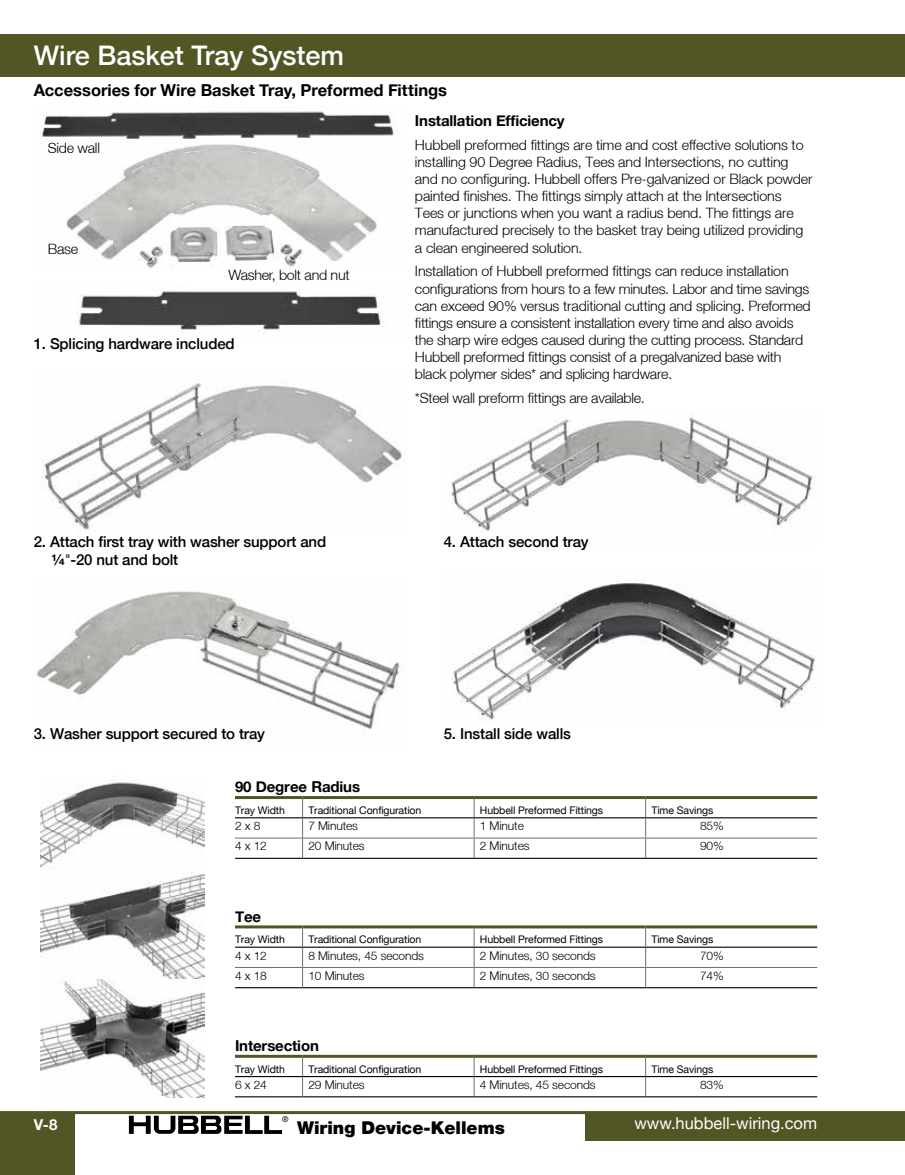
<style>
.page{position:relative;width:905px;height:1175px;background:#fff}
.page>*{position:absolute;margin:0;border:0;box-sizing:border-box;transform-origin:0 0}
.t1{font:500 27px "Helvetica Neue";color:#fff}
.t2{font:900 17.7px "Helvetica Neue";color:#000}
.t3{font:700 16.5px "Helvetica Neue";color:#000}
.t4{font:16.5px "Helvetica Neue";color:#fff}
.t5{font:500 15px/18px "Helvetica Neue";letter-spacing:-.01em;color:#000}
.t6{font:700 15px "Helvetica Neue";letter-spacing:-.01em;color:#000}
.t7{font:700 15px "Helvetica Neue";color:#fff}
.t8{font:300 14.25px/17.1px "Helvetica Neue";letter-spacing:-.01em;color:#000}
.t9{font:300 12px "Helvetica Neue";letter-spacing:-.01em;color:#000}
.t10{font:10.5px "Helvetica Neue";letter-spacing:-.01em;color:#000}
.t11{font:7.95px "Helvetica Neue";color:#000}
.s1{font-weight:700}
.s2{font-weight:300}
</style>
<div class="page">
<div style="left:0;top:1112px;width:75px;height:62px;background:#515624"></div>
<div style="left:585px;top:1112px;width:319px;height:29px;background:#515624"></div>
<hr style="left:0;top:1111px;width:904px;height:3px;background:#515624">
<div style="left:0;top:34px;width:904px;height:42px;background:#515624"></div>
<svg style="left:129px;top:1115px;width:153px;height:18px"></svg>
<img style="left:42px;top:111px;width:354px;height:157px">
<img style="left:77px;top:291px;width:307px;height:39px">
<img style="left:451px;top:412px;width:362px;height:119px">
<img style="left:43px;top:383px;width:363px;height:147px">
<img style="left:453px;top:583px;width:363px;height:137px">
<img style="left:37px;top:591px;width:363px;height:139px">
<hr style="left:235px;top:796px;width:67px;height:3px;background:#515624">
<hr style="left:302px;top:796px;width:172px;height:3px;background:#515624">
<hr style="left:474px;top:796px;width:171px;height:3px;background:#515624">
<hr style="left:645px;top:796px;width:172px;height:3px;background:#515624">
<hr style="left:235px;top:837px;width:67px;height:1px;background:#6d6e71">
<hr style="left:302px;top:837px;width:172px;height:1px;background:#6d6e71">
<svg style="left:302px;top:799px;width:1px;height:58px"></svg>
<hr style="left:474px;top:837px;width:171px;height:1px;background:#6d6e71">
<svg style="left:473px;top:799px;width:1px;height:58px"></svg>
<hr style="left:645px;top:837px;width:172px;height:1px;background:#6d6e71">
<svg style="left:645px;top:799px;width:1px;height:58px"></svg>
<hr style="left:235px;top:817px;width:67px;height:1px;background:#000">
<hr style="left:302px;top:817px;width:172px;height:1px;background:#000">
<hr style="left:474px;top:817px;width:171px;height:1px;background:#000">
<hr style="left:645px;top:817px;width:172px;height:1px;background:#000">
<hr style="left:235px;top:857px;width:67px;height:2px;background:#000">
<hr style="left:302px;top:857px;width:172px;height:2px;background:#000">
<hr style="left:474px;top:857px;width:171px;height:2px;background:#000">
<hr style="left:645px;top:857px;width:172px;height:2px;background:#000">
<hr style="left:235px;top:925px;width:67px;height:3px;background:#515624">
<hr style="left:302px;top:925px;width:172px;height:3px;background:#515624">
<hr style="left:474px;top:925px;width:171px;height:3px;background:#515624">
<hr style="left:645px;top:925px;width:172px;height:3px;background:#515624">
<hr style="left:235px;top:987px;width:67px;height:1px;background:#000">
<hr style="left:302px;top:987px;width:172px;height:1px;background:#000">
<hr style="left:474px;top:987px;width:171px;height:1px;background:#000">
<hr style="left:645px;top:987px;width:172px;height:1px;background:#000">
<hr style="left:235px;top:967px;width:67px;height:1px;background:#6d6e71">
<hr style="left:302px;top:967px;width:172px;height:1px;background:#6d6e71">
<svg style="left:302px;top:928px;width:1px;height:59px"></svg>
<hr style="left:474px;top:967px;width:171px;height:1px;background:#6d6e71">
<svg style="left:473px;top:928px;width:1px;height:59px"></svg>
<hr style="left:645px;top:967px;width:172px;height:1px;background:#6d6e71">
<svg style="left:645px;top:928px;width:1px;height:59px"></svg>
<hr style="left:235px;top:946px;width:67px;height:1px;background:#000">
<hr style="left:302px;top:946px;width:172px;height:1px;background:#000">
<hr style="left:474px;top:946px;width:171px;height:1px;background:#000">
<hr style="left:645px;top:946px;width:172px;height:1px;background:#000">
<hr style="left:235px;top:1054px;width:67px;height:3px;background:#515624">
<hr style="left:302px;top:1054px;width:172px;height:3px;background:#515624">
<hr style="left:474px;top:1054px;width:171px;height:3px;background:#515624">
<hr style="left:645px;top:1054px;width:172px;height:3px;background:#515624">
<hr style="left:235px;top:1096px;width:67px;height:1px;background:#000">
<hr style="left:302px;top:1096px;width:172px;height:1px;background:#000">
<hr style="left:474px;top:1096px;width:171px;height:1px;background:#000">
<hr style="left:645px;top:1096px;width:172px;height:1px;background:#000">
<svg style="left:302px;top:1057px;width:1px;height:39px"></svg>
<svg style="left:473px;top:1057px;width:1px;height:39px"></svg>
<svg style="left:645px;top:1057px;width:1px;height:39px"></svg>
<hr style="left:235px;top:1076px;width:67px;height:1px;background:#000">
<hr style="left:302px;top:1076px;width:172px;height:1px;background:#000">
<hr style="left:474px;top:1076px;width:171px;height:1px;background:#000">
<hr style="left:645px;top:1076px;width:172px;height:1px;background:#000">
<img style="left:40px;top:782px;width:165px;height:315px">
<h1 class="t1" style="left:34px;top:39px;width:312px">Wire Basket Tray System</h1>
<p class="t3" style="left:34px;top:79px;width:415px">Accessories for Wire Basket Tray, Preformed Fittings</p>
<p class="t8" style="left:48px;top:139px;width:54px">Side wall</p>
<p class="t8" style="left:48px;top:240px;width:32px">Base</p>
<p class="t8" style="left:228px;top:266px;width:123px">Washer, bolt and nut</p>
<p class="t5" style="left:34px;top:335px;width:202px">1. Splicing hardware included</p>
<p class="t5" style="left:52px;top:532px;width:276px;text-indent:-18px">2. Attach first tray with washer support and <span class="s1">¼</span><span class="s2">"</span>-20 nut and bolt</p>
<p class="t5" style="left:34px;top:724px;width:233px">3. Washer support secured to tray</p>
<p class="t6" style="left:415px;top:111px;width:151px">Installation Efficiency</p>
<p class="t8" style="left:415px;top:136px;width:399px">Hubbell preformed fittings are time and cost effective solutions to installing 90 Degree Radius, Tees and Intersections, no cutting and no configuring. Hubbell offers Pre-galvanized or Black powder painted finishes. The fittings simply attach at the Intersections Tees or junctions when you want a radius bend. The fittings are manufactured precisely to the basket tray being utilized providing a clean engineered solution.</p>
<p class="t8" style="left:415px;top:262px;width:397px">Installation of Hubbell preformed fittings can reduce installation configurations from hours to a few minutes. Labor and time savings can exceed 90% versus traditional cutting and splicing. Preformed fittings ensure a consistent installation every time and also avoids the sharp wire edges caused during the cutting process. Standard Hubbell preformed fittings consist of a pregalvanized base with black polymer sides* and splicing hardware.</p>
<p class="t8" style="left:415px;top:389px;width:231px">*Steel wall preform fittings are available.</p>
<p class="t5" style="left:444px;top:532px;width:146px">4. Attach second tray</p>
<p class="t5" style="left:444px;top:724px;width:129px">5. Install side walls</p>
<p class="t6" style="left:235px;top:777px;width:126px">90 Degree Radius</p>
<p class="t10" style="left:235px;top:804px;width:51px">Tray Width</p>
<p class="t10" style="left:308px;top:804px;width:114px">Traditional Configuration</p>
<p class="t10" style="left:480px;top:804px;width:125px">Hubbell Preformed Fittings</p>
<p class="t10" style="left:651px;top:804px;width:63px">Time Savings</p>
<p class="t9" style="left:235px;top:818px;width:27px">2 x 8</p>
<p class="t9" style="left:308px;top:818px;width:51px">7 Minutes</p>
<p class="t9" style="left:480px;top:818px;width:46px">1 Minute</p>
<p class="t9" style="left:700px;top:818px;width:25px">85%</p>
<p class="t9" style="left:235px;top:838px;width:33px">4 x 12</p>
<p class="t9" style="left:308px;top:838px;width:58px">20 Minutes</p>
<p class="t9" style="left:480px;top:838px;width:51px">2 Minutes</p>
<p class="t9" style="left:700px;top:838px;width:25px">90%</p>
<p class="t6" style="left:235px;top:907px;width:28px">Tee</p>
<p class="t10" style="left:235px;top:933px;width:51px">Tray Width</p>
<p class="t10" style="left:308px;top:933px;width:114px">Traditional Configuration</p>
<p class="t10" style="left:480px;top:933px;width:125px">Hubbell Preformed Fittings</p>
<p class="t10" style="left:651px;top:933px;width:63px">Time Savings</p>
<p class="t9" style="left:235px;top:948px;width:33px">4 x 12</p>
<p class="t9" style="left:308px;top:948px;width:117px">8 Minutes, 45 seconds</p>
<p class="t9" style="left:480px;top:948px;width:117px">2 Minutes, 30 seconds</p>
<p class="t9" style="left:700px;top:948px;width:25px">70%</p>
<p class="t9" style="left:235px;top:968px;width:33px">4 x 18</p>
<p class="t9" style="left:308px;top:968px;width:58px">10 Minutes</p>
<p class="t9" style="left:480px;top:968px;width:117px">2 Minutes, 30 seconds</p>
<p class="t9" style="left:700px;top:968px;width:25px">74%</p>
<p class="t6" style="left:235px;top:1036px;width:85px">Intersection</p>
<p class="t10" style="left:235px;top:1062px;width:51px">Tray Width</p>
<p class="t10" style="left:308px;top:1062px;width:114px">Traditional Configuration</p>
<p class="t10" style="left:480px;top:1062px;width:125px">Hubbell Preformed Fittings</p>
<p class="t10" style="left:651px;top:1062px;width:63px">Time Savings</p>
<p class="t9" style="left:235px;top:1077px;width:33px">6 x 24</p>
<p class="t9" style="left:308px;top:1077px;width:58px">29 Minutes</p>
<p class="t9" style="left:480px;top:1077px;width:117px">4 Minutes, 45 seconds</p>
<p class="t9" style="left:700px;top:1077px;width:25px">83%</p>
<p class="t11" style="left:282px;top:1114px;width:8px">®</p>
<p class="t7" style="left:34px;top:1115px;width:25px">V-8</p>
<p class="t4" style="left:634px;top:1112px;width:184px">www.hubbell-wiring.com</p>
<p class="t2" style="left:297px;top:1117px;width:209px">Wiring Device-Kellems</p>
</div>
